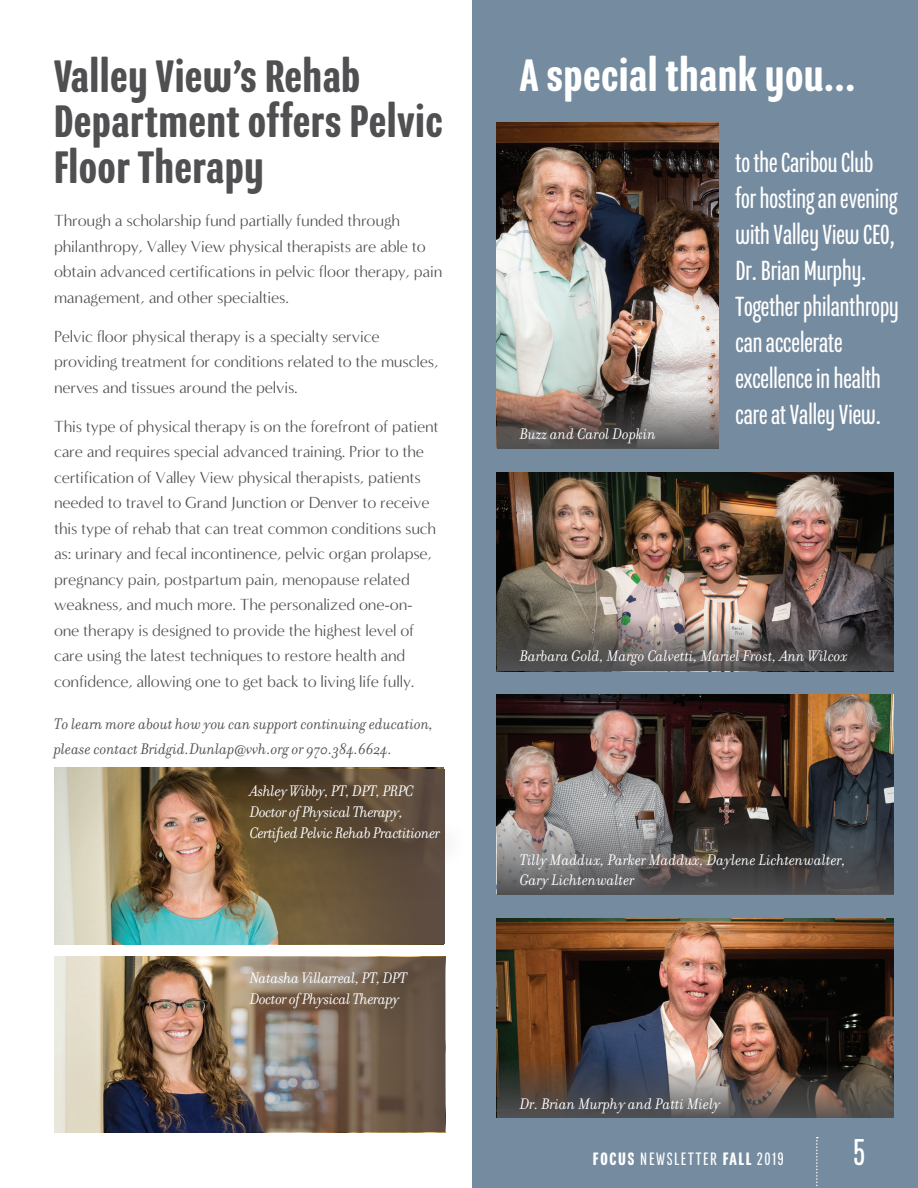
<style>
.page{position:relative;width:918px;height:1188px;background:#fff}
.page>*{position:absolute;margin:0;border:0;box-sizing:border-box;transform-origin:0 0}
.t1{font:500 49.35px/45.3px "Program Nar OT";letter-spacing:.02em;color:#505052}
.t2{font:500 49.35px "Program Nar OT";letter-spacing:.02em;color:#fff}
.t3{font:40.5px "Program Nar OT";color:#fff}
.t4{font:30px/36px "Program Nar OT";color:#fff}
.t5{font:19.5px "Program Nar OT";letter-spacing:.09em;color:#fff}
.t6{font:16.5px/25.5px "Minerva Modern";letter-spacing:-.01em;color:#505052}
.t7{font:italic 16.5px/19.5px "Filosofia OT";color:#fff}
.t8{font:italic 16.5px/21px "Filosofia OT";letter-spacing:-.02em;color:#fff}
.t9{font:italic 16.5px/25.5px "Filosofia OT";color:#505052}
.s1{font-weight:500}
</style>
<div class="page">
<img style="left:54px;top:956px;width:392px;height:177px">
<img style="left:212px;top:957px;width:233px;height:175px">
<img style="left:55px;top:768px;width:389px;height:176px">
<svg style="left:243px;top:769px;width:202px;height:174px;background:#6a5d45"></svg>
<div style="left:472px;top:0;width:446px;height:1188px;background:#758ba0"></div>
<div style="left:240px;top:961px;width:197px;height:78px;background:#231f20;opacity:.75"></div>
<div style="left:239px;top:773px;width:231px;height:98px;background:#231f20;opacity:.75"></div>
<img style="left:497px;top:919px;width:397px;height:142px">
<img style="left:497px;top:472px;width:397px;height:148px">
<img style="left:497px;top:695px;width:397px;height:121px">
<img style="left:497px;top:122px;width:221px;height:269px">
<svg style="left:497px;top:620px;width:397px;height:51px;background:#625d5b"></svg>
<svg style="left:497px;top:816px;width:397px;height:79px;background:#595858"></svg>
<svg style="left:497px;top:391px;width:221px;height:58px;background:#7a6d68"></svg>
<svg style="left:497px;top:1061px;width:397px;height:57px;background:#5a5250"></svg>
<svg style="left:816px;top:1137px;width:2px;height:50px"></svg>
<h1 class="t1" style="left:54px;top:54px;width:390px">Valley View’s Rehab<br>Department offers Pelvic<br>Floor Therapy</h1>
<p class="t6" style="left:54px;top:208px;width:390px">Through a scholarship fund partially funded through philanthropy, Valley View physical therapists are able to obtain advanced certifications in pelvic floor therapy, pain management, and other specialties.</p>
<p class="t6" style="left:54px;top:324px;width:386px">Pelvic floor physical therapy is a specialty service providing treatment for conditions related to the muscles, nerves and tissues around the pelvis.</p>
<p class="t6" style="left:54px;top:414px;width:386px">This type of physical therapy is on the forefront of patient care and requires special advanced training. Prior to the certification of Valley View physical therapists, patients needed to travel to Grand Junction or Denver to receive this type of rehab that can treat common conditions such as: urinary and fecal incontinence, pelvic organ prolapse, pregnancy pain, postpartum pain, menopause related weakness, and much more. The personalized one-on&shy;one therapy is designed to provide the highest level of care using the latest techniques to restore health and confidence, allowing one to get back to living life fully.</p>
<p class="t9" style="left:54px;top:711px;width:381px">To learn more about how you can support continuing education, please contact Bridgid.Dunlap@vvh.org or 970.384.6624.</p>
<p class="t8" style="left:250px;top:780px;width:192px">Ashley Wibby, PT, DPT, PRPC<br>Doctor of Physical Therapy,<br>Certified Pelvic Rehab Practitioner</p>
<p class="t8" style="left:250px;top:968px;width:159px">Natasha Villarreal, PT, DPT<br>Doctor of Physical Therapy</p>
<h1 class="t2" style="left:520px;top:49px;width:337px">A special thank you...</h1>
<p class="t7" style="left:520px;top:424px;width:138px">Buzz and Carol Dopkin</p>
<h3 class="t4" style="left:735px;top:145px;width:165px">to the Caribou Club for hosting an evening with Valley View CEO,<br>Dr. Brian Murphy.<br>Together philanthropy can accelerate excellence in health care at Valley View.</h3>
<p class="t7" style="left:520px;top:646px;width:329px">Barbara Gold, Margo Calvetti, Mariel Frost, Ann Wilcox</p>
<p class="t7" style="left:520px;top:851px;width:328px">Tilly Maddux, Parker Maddux, Daylene Lichtenwalter,<br>Gary Lichtenwalter</p>
<p class="t7" style="left:520px;top:1094px;width:202px">Dr. Brian Murphy and Patti Miely</p>
<p class="t5" style="left:593px;top:1149px;width:192px"><span class="s1">FOCUS</span> NEWSLETTER <span class="s1">FALL</span> 2019</p>
<h2 class="t3" style="left:853px;top:1131px;width:13px">5</h2>
</div>
